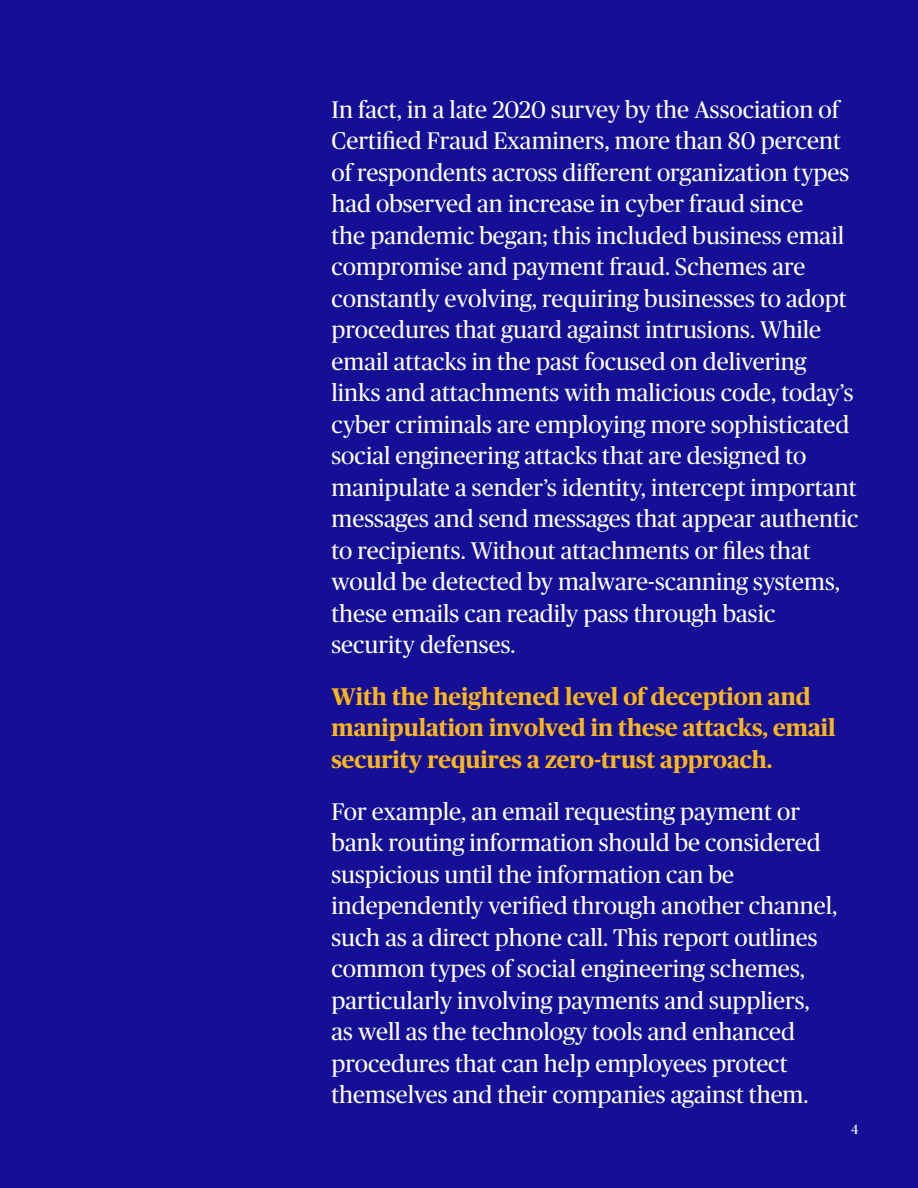
<style>
.page{position:relative;width:918px;height:1188px;background:#150f96}
.page>*{position:absolute;margin:0;border:0;box-sizing:border-box;transform-origin:0 0}
.Body{font:24px/31.5px "Chubb Publico";color:#fff}
.Body-2{font:700 24px/31.5px "Chubb Publico";color:#ffb617}
.t1{font:13.5px "Chubb Publico";color:#fff}
</style>
<div class="page">
<p class="Body" style="left:332px;top:92px;width:528px">In fact, in a late 2020 survey by the Association of Certified Fraud Examiners, more than 80 percent of respondents across different organization types had observed an increase in cyber fraud since<br>the pandemic began; this included business email compromise and payment fraud. Schemes are constantly evolving, requiring businesses to adopt procedures that guard against intrusions. While email attacks in the past focused on delivering links and attachments with malicious code, today’s cyber criminals are employing more sophisticated social engineering attacks that are designed to manipulate a sender’s identity, intercept important messages and send messages that appear authentic to recipients. Without attachments or files that would be detected by malware-scanning systems, these emails can readily pass through basic security defenses.</p>
<p class="Body-2" style="left:332px;top:679px;width:506px">With the heightened level of deception and manipulation involved in these attacks, email security requires a zero-trust approach.</p>
<p class="Body" style="left:332px;top:794px;width:507px">For example, an email requesting payment or bank routing information should be considered suspicious until the information can be independently verified through another channel, such as a direct phone call. This report outlines common types of social engineering schemes, particularly involving payments and suppliers,<br>as well as the technology tools and enhanced procedures that can help employees protect themselves and their companies against them.</p>
<p class="t1" style="left:851px;top:1120px;width:9px">4</p>
</div>
